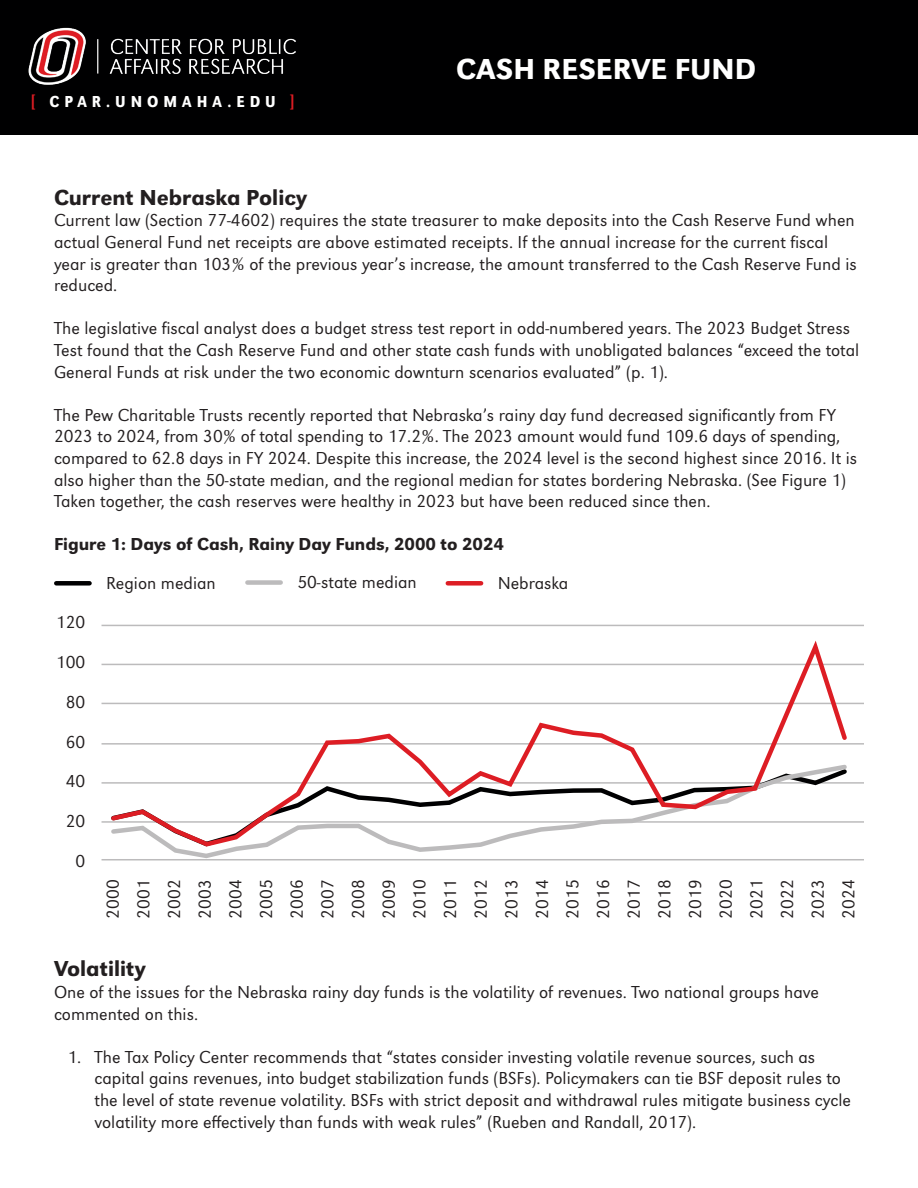
<style>
.page{position:relative;width:918px;height:1188px;background:#fff}
.page>*{position:absolute;margin:0;border:0;box-sizing:border-box;transform-origin:0 0}
.t1{font:500 30px "URW Grotesk";color:#fff}
.t2{font:500 22.5px "URW Grotesk";color:#231f20}
.t3{font:300 18px/21.6px "URW Grotesk";color:#231f20}
.t4{font:500 18px "URW Grotesk";color:#231f20}
.t5{font:500 16.5px "URW Grotesk Ext Nar";letter-spacing:.3em;color:#fff}
.s1{color:#dd1d24}
</style>
<div class="page">
<div style="left:0;top:0;width:918px;height:135px;background:#000001"></div>
<img style="left:28px;top:27px;width:268px;height:58px">
<hr style="left:102px;top:625px;width:762px;height:1px;background:#bcbbbc">
<hr style="left:102px;top:664px;width:762px;height:1px;background:#bcbbbc">
<hr style="left:102px;top:703px;width:762px;height:1px;background:#bcbbbc">
<hr style="left:102px;top:743px;width:762px;height:2px;background:#bcbbbc">
<hr style="left:102px;top:782px;width:762px;height:2px;background:#bcbbbc">
<hr style="left:102px;top:821px;width:762px;height:2px;background:#bcbbbc">
<hr style="left:102px;top:859px;width:762px;height:1px;background:#bcbbbc">
<svg style="left:108px;top:849px;width:742px;height:12px"></svg>
<svg style="left:108px;top:640px;width:742px;height:209px"></svg>
<div style="left:56px;top:581px;width:34px;height:5px;background:#000001"></div>
<div style="left:247px;top:580px;width:34px;height:5px;background:#bcbbbc"></div>
<div style="left:448px;top:581px;width:33px;height:5px;background:#dd1d24"></div>
<p class="t5" style="left:31px;top:92px;width:265px"><span class="s1">[</span> CPAR.UNOMAHA.EDU <span class="s1">]</span></p>
<p class="t1" style="left:456px;top:52px;width:301px">CASH RESERVE FUND</p>
<p class="t2" style="left:54px;top:184px;width:254px">Current Nebraska Policy</p>
<p class="t3" style="left:54px;top:210px;width:804px">Current law (Section 77-4602) requires the state treasurer to make deposits into the Cash Reserve Fund when actual General Fund net receipts are above estimated receipts. If the annual increase for the current fiscal year is greater than 103% of the previous year’s increase, the amount transferred to the Cash Reserve Fund is reduced.</p>
<p class="t3" style="left:54px;top:318px;width:807px">The legislative fiscal analyst does a budget stress test report in odd-numbered years. The 2023 Budget Stress<br>Test found that the Cash Reserve Fund and other state cash funds with unobligated balances “exceed the total<br>General Funds at risk under the two economic downturn scenarios evaluated” (p. 1).</p>
<p class="t3" style="left:54px;top:404px;width:805px">The Pew Charitable Trusts recently reported that Nebraska’s rainy day fund decreased significantly from FY 2023 to 2024, from 30% of total spending to 17.2%. The 2023 amount would fund 109.6 days of spending, compared to 62.8 days in FY 2024. Despite this increase, the 2024 level is the second highest since 2016. It is also higher than the 50-state median, and the regional median for states bordering Nebraska. (See Figure 1)</p>
<p class="t3" style="left:54px;top:490px;width:658px">Taken together, the cash reserves were healthy in 2023 but have been reduced since then.</p>
<p class="t4" style="left:54px;top:534px;width:452px">Figure 1: Days of Cash, Rainy Day Funds, 2000 to 2024</p>
<p class="t3" style="left:56px;top:612px;width:31px">120</p>
<p class="t3" style="left:56px;top:651px;width:31px">100</p>
<p class="t3" style="left:66px;top:691px;width:21px">80</p>
<p class="t3" style="left:66px;top:731px;width:21px">60</p>
<p class="t3" style="left:66px;top:771px;width:21px">40</p>
<p class="t3" style="left:66px;top:810px;width:21px">20</p>
<p class="t3" style="left:76px;top:850px;width:11px">0</p>
<p class="t3" style="left:106px;top:572px;width:111px">Region median</p>
<p class="t3" style="left:297px;top:571px;width:121px">50-state median</p>
<p class="t3" style="left:498px;top:572px;width:72px">Nebraska</p>
<p class="t3" style="left:102px;top:919px;width:41px;rotate:-90deg">2000</p>
<p class="t3" style="left:133px;top:919px;width:41px;rotate:-90deg">2001</p>
<p class="t3" style="left:163px;top:919px;width:41px;rotate:-90deg">2002</p>
<p class="t3" style="left:194px;top:919px;width:41px;rotate:-90deg">2003</p>
<p class="t3" style="left:225px;top:919px;width:41px;rotate:-90deg">2004</p>
<p class="t3" style="left:255px;top:919px;width:41px;rotate:-90deg">2005</p>
<p class="t3" style="left:286px;top:919px;width:41px;rotate:-90deg">2006</p>
<p class="t3" style="left:317px;top:919px;width:41px;rotate:-90deg">2007</p>
<p class="t3" style="left:347px;top:919px;width:41px;rotate:-90deg">2008</p>
<p class="t3" style="left:378px;top:919px;width:41px;rotate:-90deg">2009</p>
<p class="t3" style="left:409px;top:919px;width:41px;rotate:-90deg">2010</p>
<p class="t3" style="left:439px;top:919px;width:41px;rotate:-90deg">2011</p>
<p class="t3" style="left:470px;top:919px;width:41px;rotate:-90deg">2012</p>
<p class="t3" style="left:501px;top:919px;width:41px;rotate:-90deg">2013</p>
<p class="t3" style="left:531px;top:919px;width:41px;rotate:-90deg">2014</p>
<p class="t3" style="left:562px;top:919px;width:41px;rotate:-90deg">2015</p>
<p class="t3" style="left:593px;top:919px;width:41px;rotate:-90deg">2016</p>
<p class="t3" style="left:623px;top:919px;width:41px;rotate:-90deg">2017</p>
<p class="t3" style="left:654px;top:919px;width:41px;rotate:-90deg">2018</p>
<p class="t3" style="left:684px;top:919px;width:41px;rotate:-90deg">2019</p>
<p class="t3" style="left:715px;top:919px;width:41px;rotate:-90deg">2020</p>
<p class="t3" style="left:746px;top:919px;width:41px;rotate:-90deg">2021</p>
<p class="t3" style="left:776px;top:919px;width:41px;rotate:-90deg">2022</p>
<p class="t3" style="left:807px;top:919px;width:41px;rotate:-90deg">2023</p>
<p class="t3" style="left:838px;top:919px;width:41px;rotate:-90deg">2024</p>
<p class="t2" style="left:54px;top:956px;width:93px">Volatility</p>
<p class="t3" style="left:54px;top:981px;width:767px">One of the issues for the Nebraska rainy day funds is the volatility of revenues. Two national groups have commented on this.</p>
<p class="t3" style="left:94px;top:1046px;width:758px;text-indent:-27px">1. The Tax Policy Center recommends that “states consider investing volatile revenue sources, such as capital gains revenues, into budget stabilization funds (BSFs). Policymakers can tie BSF deposit rules to the level of state revenue volatility. BSFs with strict deposit and withdrawal rules mitigate business cycle volatility more effectively than funds with weak rules” (Rueben and Randall, 2017).</p>
</div>
